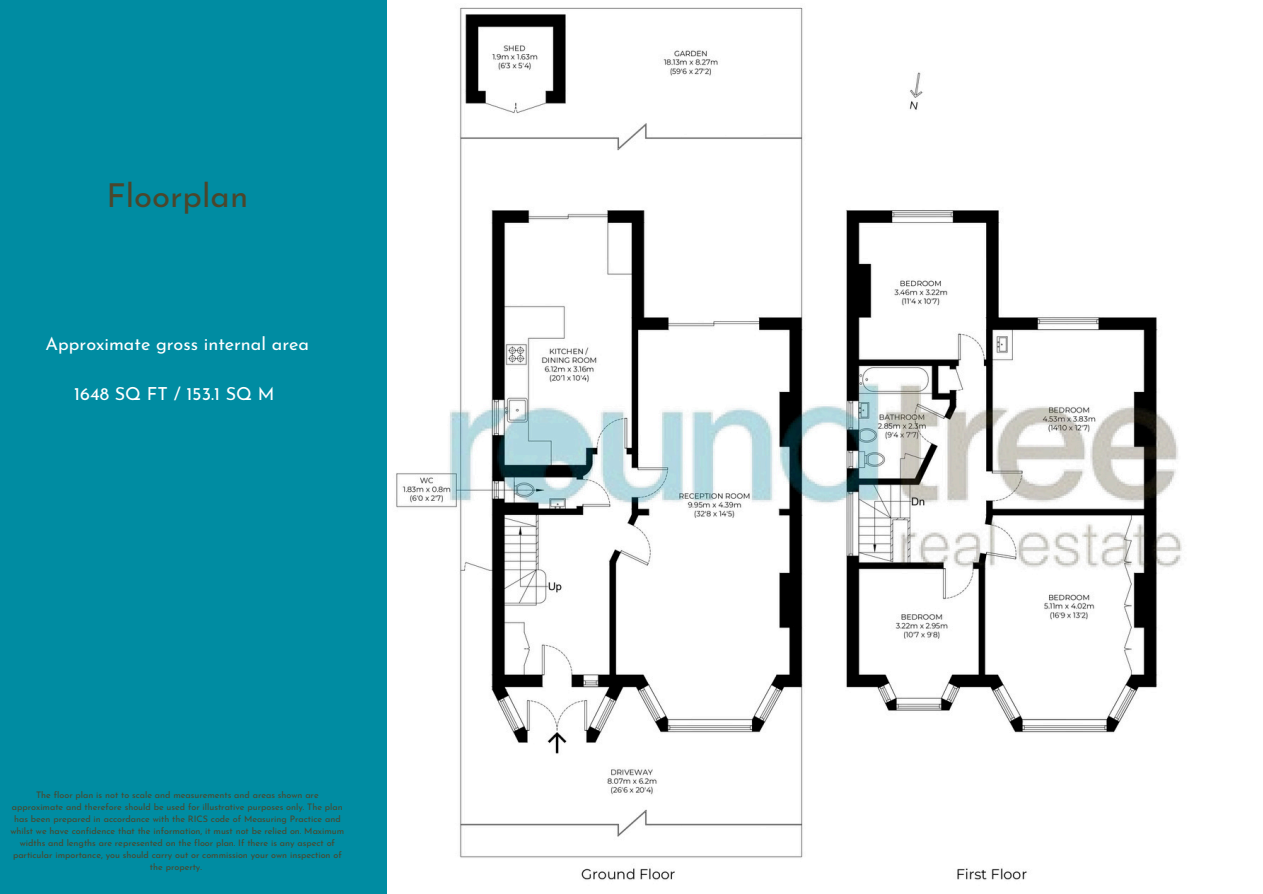
<style>
.page{position:relative;width:1263px;height:894px;background:#fff}
.page>*{position:absolute;margin:0;border:0;box-sizing:border-box;transform-origin:0 0}
.t1{font:33px "Josefin Sans";color:#4b462c}
.t2{font:18px "Josefin Sans";color:#fff}
.t3{font:9px/12px "Josefin Sans";color:#4b462c;text-align:center}
</style>
<div class="page">
<div style="left:0;top:0;width:1263px;height:893px;background:#008ca2"></div>
<img style="left:388px;top:0;width:875px;height:893px">
<h1 class="t1" style="left:106px;top:183px;width:143px">Floorplan</h1>
<h3 class="t2" style="left:46px;top:337px;width:265px">Approximate gross internal area</h3>
<h2 class="t2" style="left:74px;top:386px;width:202px">1648 SQ FT / 153.1 SQ M</h2>
<p class="t3" style="left:11px;top:789px;width:335px">The floor plan is not to scale and measurements and areas shown are approximate and therefore should be used for illustrative purposes only. The plan has been prepared in accordance with the RICS code of Measuring Practice and whilst we have confidence that the information, it must not be relied on. Maximum widths and lengths are represented on the floor plan. If there is any aspect of particular importance, you should carry out or commission your own inspection of the property.</p>
</div>
